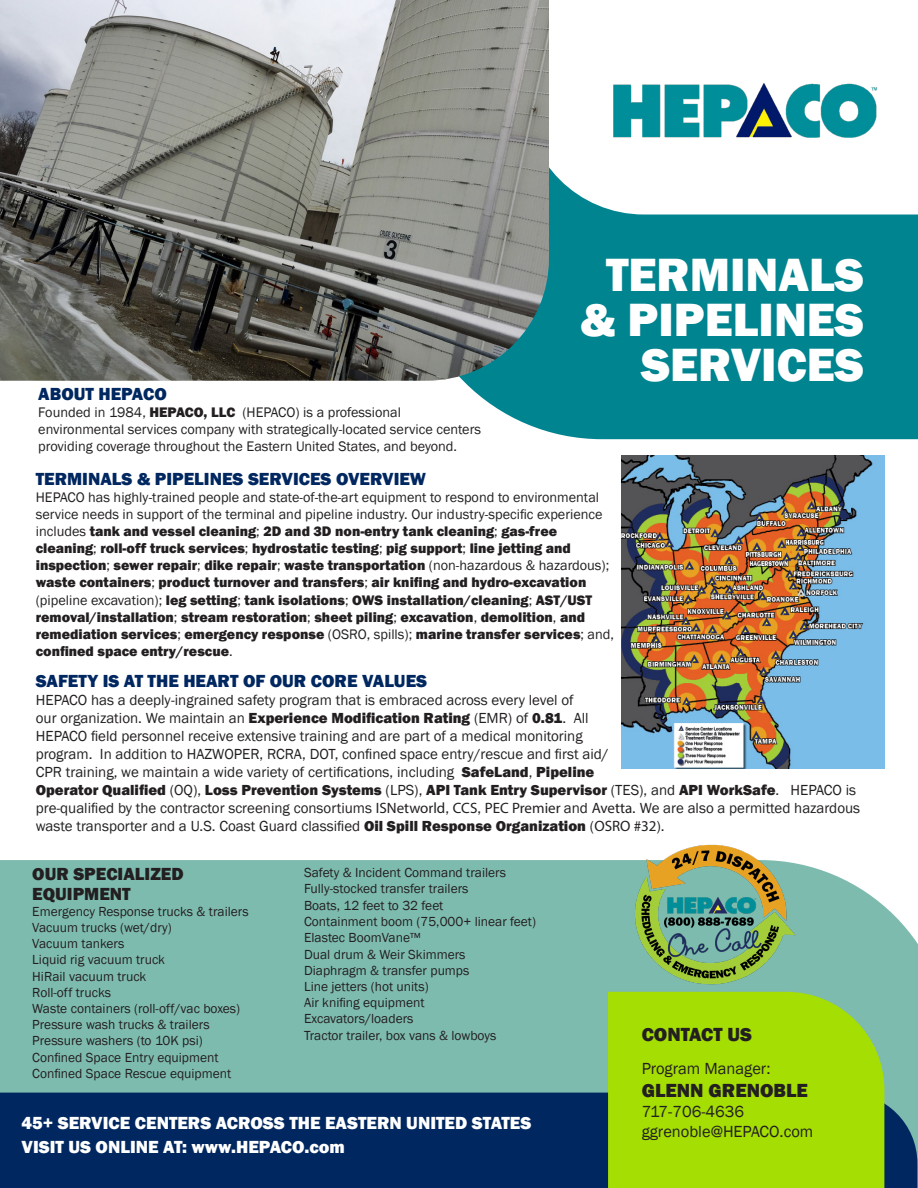
<style>
.page{position:relative;width:918px;height:1188px;background:#fff}
.page>*{position:absolute;margin:0;border:0;box-sizing:border-box;transform-origin:0 0}
.t1{font:800 48px/45px "Franklin Gothic";color:#fff;text-align:center}
.t2{font:800 19.5px "Franklin Gothic";color:#231f20}
.t3{font:800 18px "Franklin Gothic";color:#002760}
.t4{font:800 18px "Franklin Gothic";color:#fff}
.t5{font:800 18px/19.5px "Franklin Gothic";color:#231f20}
.t6{font:16.5px "Franklin Gothic";color:#231f20}
.t7{font:15px/18px "Franklin Gothic";color:#231f20}
.t8{font:800 14.25px/17.1px "Franklin Gothic";color:#231f20}
.t9{font:14.25px/17.1px "Franklin Gothic";color:#231f20}
.t10{font:13.5px "Franklin Gothic";color:#231f20}
.s1{font-weight:800}
.s2{font-weight:400}
.s3{font-family:"Myriad Pro"}
</style>
<div class="page">
<div style="left:0;top:860px;width:918px;height:328px;background:#7ebbaf"></div>
<div style="left:463px;top:214px;width:455px;height:225px;background:#008490"></div>
<svg style="left:549px;top:167px;width:84px;height:47px"></svg>
<img style="left:0;top:0;width:549px;height:381px">
<img style="left:613px;top:83px;width:265px;height:55px">
<img style="left:622px;top:456px;width:262px;height:313px">
<div style="left:0;top:1093px;width:917px;height:95px;background:#002760"></div>
<div style="left:608px;top:992px;width:276px;height:196px;background:#a4de02"></div>
<img style="left:633px;top:844px;width:164px;height:142px">
<p class="t1" style="left:580px;top:252px;width:285px">TERMINALS &amp; PIPELINES</p>
<p class="t1" style="left:641px;top:342px;width:224px">SERVICES</p>
<p class="t3" style="left:38px;top:382px;width:130px">ABOUT HEPACO</p>
<p class="t9" style="left:38px;top:404px;width:444px">Founded in 1984, <span class="s1">HEPACO, LLC</span> (HEPACO) is a professional environmental services company with strategically-located service centers providing coverage throughout the Eastern United States, and beyond.</p>
<p class="t3" style="left:36px;top:467px;width:392px">TERMINALS &amp; PIPELINES SERVICES OVERVIEW</p>
<p class="t8" style="left:36px;top:489px;width:580px"><span class="s2">HEPACO has highly-trained people and state-of-the-art equipment to respond to environmental service needs in support of the terminal and pipeline industry. Our industry-specific experience includes</span> tank and vessel cleaning<span class="s2">;</span> 2D and 3D non-entry tank cleaning<span class="s2">;</span> gas-free cleaning<span class="s2">;</span> roll-off truck services<span class="s2">;</span> hydrostatic testing<span class="s2">;</span> pig support<span class="s2">;</span> line jetting and inspection<span class="s2">;</span> sewer repair<span class="s2">;</span> dike repair<span class="s2">;</span> waste transportation <span class="s2">(non-hazardous &amp; hazardous); </span>waste containers<span class="s2">;</span> product turnover and transfers<span class="s2">;</span> air knifing and hydro-excavation <span class="s2">(pipeline excavation);</span> leg setting<span class="s2">;</span> tank isolations<span class="s2">;</span> OWS installation/cleaning<span class="s2">;</span> AST/UST removal/installation<span class="s2">;</span> stream restoration<span class="s2">;</span> sheet piling<span class="s2">;</span> excavation<span class="s2">,</span> demolition<span class="s2">,</span> and remediation services<span class="s2">;</span> emergency response <span class="s2">(OSRO, spills);</span> marine transfer services<span class="s2">; and, </span>confined space entry/rescue<span class="s2">.</span></p>
<p class="t3" style="left:36px;top:670px;width:393px">SAFETY IS AT THE HEART OF OUR CORE VALUES</p>
<p class="t7" style="left:36px;top:692px;width:826px">HEPACO has a deeply-ingrained safety program that is embraced across every level of<br>our organization. We maintain an <span class="s1">Experience Modification Rating</span> (EMR) of <span class="s1">0.81</span>. All<br>HEPACO field personnel receive extensive training and are part of a medical monitoring<br>program. In addition to HAZWOPER, RCRA, DOT, confined space entry/rescue and first aid/<br>CPR training, we maintain a wide variety of certifications, including <span class="s1">SafeLand</span>, <span class="s1">Pipeline<br>Operator Qualified</span> (OQ), <span class="s1">Loss Prevention Systems</span> (LPS), <span class="s1">API Tank Entry Supervisor</span> (TES), and <span class="s1">API WorkSafe</span>. HEPACO is pre-qualified by the contractor screening consortiums <span class="s3">ISNetworld</span>, <span class="s3">CCS</span>, <span class="s3">PEC Premier</span> and <span class="s3">Avetta</span>. We are also a permitted hazardous waste transporter and a U.S. Coast Guard classified <span class="s1">Oil Spill Response Organization</span> (<span class="s3">OSRO #32</span>).</p>
<p class="t5" style="left:32px;top:864px;width:153px">OUR SPECIALIZED<br>EQUIPMENT</p>
<p class="t10" style="left:32px;top:903px;width:218px">Emergency Response trucks &amp; trailers</p>
<p class="t10" style="left:32px;top:919px;width:141px">Vacuum trucks (wet/dry)</p>
<p class="t10" style="left:32px;top:935px;width:94px">Vacuum tankers</p>
<p class="t10" style="left:32px;top:951px;width:134px">Liquid rig vacuum truck</p>
<p class="t10" style="left:32px;top:968px;width:116px">HiRail vacuum truck</p>
<p class="t10" style="left:32px;top:984px;width:80px">Roll-off trucks</p>
<p class="t10" style="left:32px;top:1000px;width:209px">Waste containers (roll-off/vac boxes)</p>
<p class="t10" style="left:32px;top:1016px;width:179px">Pressure wash trucks &amp; trailers</p>
<p class="t10" style="left:32px;top:1032px;width:172px">Pressure washers (to 10K psi)</p>
<p class="t10" style="left:32px;top:1049px;width:188px">Confined Space Entry equipment</p>
<p class="t10" style="left:32px;top:1065px;width:200px">Confined Space Rescue equipment</p>
<p class="t10" style="left:304px;top:864px;width:203px">Safety &amp; Incident Command trailers</p>
<p class="t10" style="left:304px;top:880px;width:166px">Fully-stocked transfer trailers</p>
<p class="t10" style="left:304px;top:897px;width:141px">Boats, 12 feet to 32 feet</p>
<p class="t10" style="left:304px;top:913px;width:233px">Containment boom (75,000+ linear feet)</p>
<p class="t10" style="left:304px;top:929px;width:118px">Elastec BoomVane™</p>
<p class="t10" style="left:304px;top:946px;width:163px">Dual drum &amp; Weir Skimmers</p>
<p class="t10" style="left:304px;top:962px;width:167px">Diaphragm &amp; transfer pumps</p>
<p class="t10" style="left:304px;top:978px;width:126px">Line jetters (hot units)</p>
<p class="t10" style="left:304px;top:994px;width:122px">Air knifing equipment</p>
<p class="t10" style="left:304px;top:1010px;width:111px">Excavators/loaders</p>
<p class="t10" style="left:304px;top:1027px;width:194px">Tractor trailer, box vans &amp; lowboys</p>
<p class="t4" style="left:22px;top:1111px;width:511px">45+ SERVICE CENTERS ACROSS THE EASTERN UNITED STATES</p>
<p class="t4" style="left:22px;top:1135px;width:325px">VISIT US ONLINE AT: www.HEPACO.com</p>
<p class="t2" style="left:642px;top:1022px;width:112px">CONTACT US</p>
<p class="t6" style="left:642px;top:1058px;width:130px">Program Manager:</p>
<p class="t2" style="left:642px;top:1078px;width:168px">GLENN GRENOBLE</p>
<p class="t6" style="left:642px;top:1101px;width:104px">717-706-4636</p>
<p class="t6" style="left:642px;top:1121px;width:173px">ggrenoble@HEPACO.com</p>
</div>
